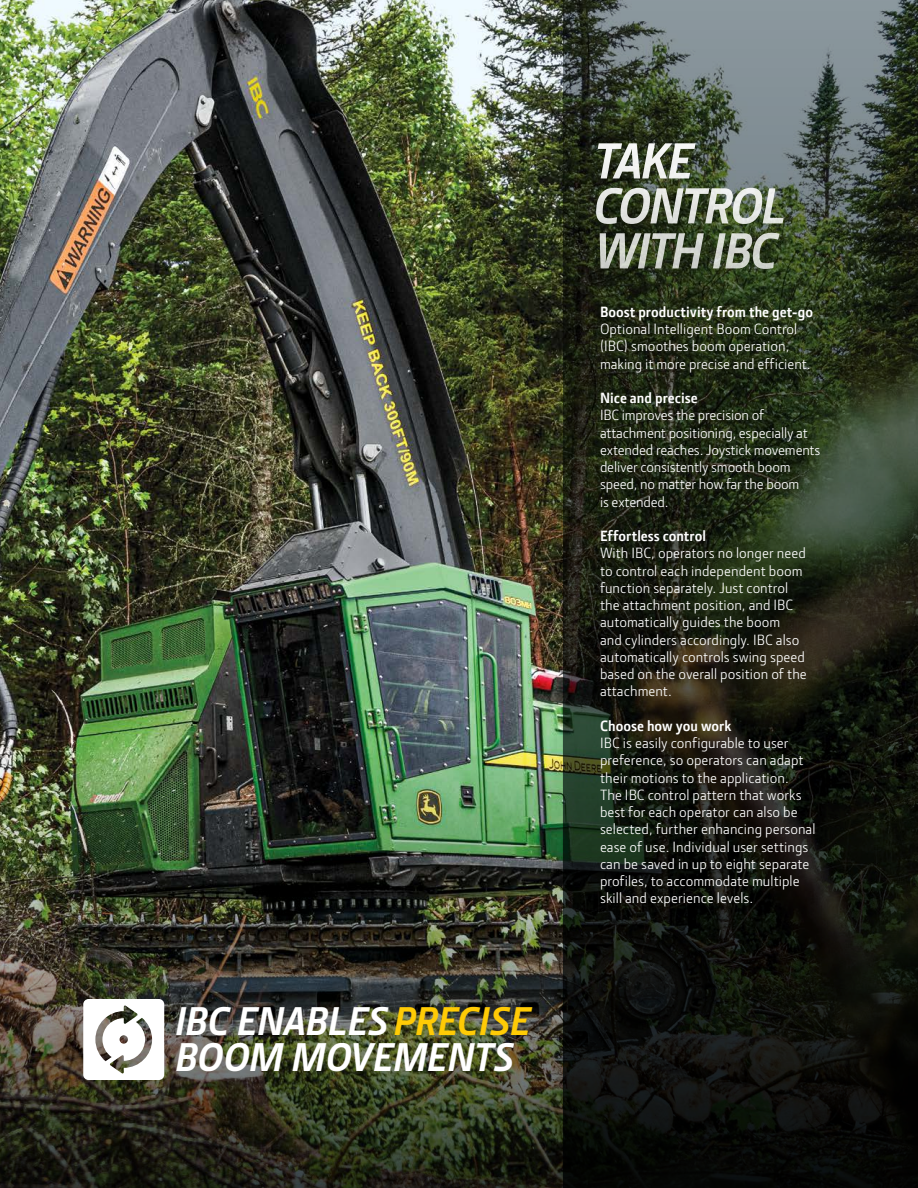
<style>
.page{position:relative;width:918px;height:1188px;background:#fff}
.page>*{position:absolute;margin:0;border:0;box-sizing:border-box;transform-origin:0 0}
.t1{font:italic 700 51px/45px "JD Sans Pro";letter-spacing:-.035em;color:#fff}
.t2{font:italic 700 40.5px/36px "JD Sans Pro";letter-spacing:-.005em;color:#fff}
.t3{font:15px/17.2px "JD Sans Pro";color:#fff}
.t4{font:700 15px "JD Sans Pro";letter-spacing:.005em;color:#fff}
.s1{color:#ffcb05}
</style>
<div class="page">
<img style="left:0;top:0;width:563px;height:747px">
<svg style="left:563px;top:0;width:355px;height:747px;background:#313a2b"></svg>
<img style="left:0;top:747px;width:918px;height:441px">
<svg style="left:83px;top:999px;width:81px;height:81px"></svg>
<h2 class="t2" style="left:175px;top:1002px;width:357px">IBC ENABLES<span class="s1">PRECISE<br></span>BOOM MOVEMENTS</h2>
<h1 class="t1" style="left:594px;top:137px;width:194px">TAKE<br>CONTROL<br>WITH IBC</h1>
<p class="t4" style="left:600px;top:302px;width:215px">Boost productivity from the get-go</p>
<p class="t3" style="left:600px;top:320px;width:212px">Optional Intelligent Boom Control (IBC) smoothes boom operation, making it more precise and efficient.</p>
<p class="t4" style="left:600px;top:388px;width:99px">Nice and precise</p>
<p class="t3" style="left:600px;top:406px;width:222px">IBC improves the precision of attachment positioning, especially at extended reaches. Joystick movements deliver consistently smooth boom speed, no matter how far the boom<br>is extended.</p>
<p class="t4" style="left:600px;top:526px;width:107px">Effortless control</p>
<p class="t3" style="left:600px;top:544px;width:208px">With IBC, operators no longer need to control each independent boom function separately. Just control the attachment position, and IBC automatically guides the boom<br>and cylinders accordingly. IBC also automatically controls swing speed based on the overall position of the attachment.</p>
<p class="t4" style="left:600px;top:716px;width:133px">Choose how you work</p>
<p class="t3" style="left:600px;top:734px;width:217px">IBC is easily configurable to user preference, so operators can adapt their motions to the application.<br>The IBC control pattern that works best for each operator can also be selected, further enhancing personal ease of use. Individual user settings can be saved in up to eight separate profiles, to accommodate multiple skill and experience levels.</p>
</div>
